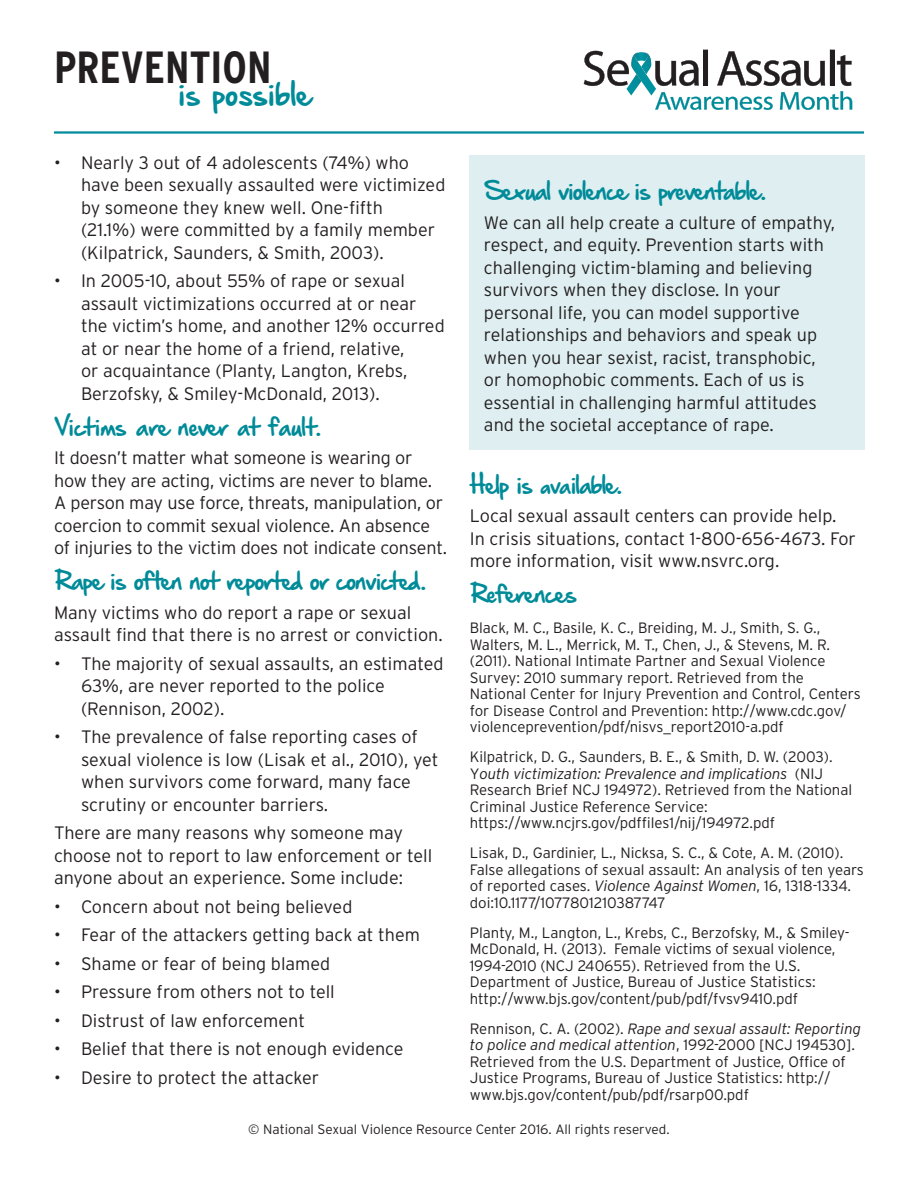
<style>
.page{position:relative;width:918px;height:1188px;background:#fff}
.page>*{position:absolute;margin:0;border:0;box-sizing:border-box;transform-origin:0 0}
.t1{font:700 condensed 45px "Interstate";color:#231f20}
.t2{font:39px "Hand Of Sean Pro";color:#008b98}
.t3{font:30px "Hand Of Sean Pro";letter-spacing:-.03em;color:#008b98}
.t4{font:30px "Hand Of Sean Pro";color:#008b98}
.t5{font:300 18px/22.5px "Interstate";color:#231f20}
.t6{font:300 15px/16.5px "Interstate";color:#231f20}
.t7{font:300 13.5px "Interstate";color:#231f20}
.s1{font-style:italic}
</style>
<div class="page">
<img style="left:649px;top:55px;width:6px;height:41px">
<svg style="left:584px;top:51px;width:65px;height:45px"></svg>
<svg style="left:655px;top:50px;width:197px;height:60px"></svg>
<hr style="left:54px;top:131px;width:810px;height:3px;background:#008b98">
<div style="left:469px;top:155px;width:396px;height:295px;background:#deeef1"></div>
<h1 class="t1" style="left:54px;top:40px;width:219px">PREVENTION</h1>
<h2 class="t2" style="left:178px;top:69px;width:134px">is possible</h2>
<p class="t5" style="left:81px;top:151px;width:366px;text-indent:-27px">• Nearly 3 out of 4 adolescents (74%) who have been sexually assaulted were victimized by someone they knew well. One-fifth<br>(21.1%) were committed by a family member (Kilpatrick, Saunders, &amp; Smith, 2003).</p>
<p class="t5" style="left:81px;top:270px;width:365px;text-indent:-27px">• In 2005-10, about 55% of rape or sexual assault victimizations occurred at or near the victim’s home, and another 12% occurred at or near the home of a friend, relative,<br>or acquaintance (Planty, Langton, Krebs, Berzofsky, &amp; Smiley-McDonald, 2013).</p>
<p class="t4" style="left:54px;top:407px;width:269px">Victims are never at fault.</p>
<p class="t5" style="left:54px;top:447px;width:395px">It doesn’t matter what someone is wearing or how they are acting, victims are never to blame.<br>A person may use force, threats, manipulation, or coercion to commit sexual violence. An absence of injuries to the victim does not indicate consent.</p>
<p class="t3" style="left:54px;top:561px;width:374px">Rape is often not reported or convicted.</p>
<p class="t5" style="left:54px;top:601px;width:390px">Many victims who do report a rape or sexual assault find that there is no arrest or conviction.</p>
<p class="t5" style="left:81px;top:652px;width:364px;text-indent:-27px">• The majority of sexual assaults, an estimated<br>63%, are never reported to the police (Rennison, 2002).</p>
<p class="t5" style="left:81px;top:726px;width:359px;text-indent:-27px">• The prevalence of false reporting cases of sexual violence is low (Lisak et al., 2010), yet when survivors come forward, many face scrutiny or encounter barriers.</p>
<p class="t5" style="left:54px;top:822px;width:380px">There are many reasons why someone may choose not to report to law enforcement or tell anyone about an experience. Some include:</p>
<p class="t5" style="left:54px;top:895px;width:300px">• Concern about not being believed</p>
<p class="t5" style="left:54px;top:924px;width:368px">• Fear of the attackers getting back at them</p>
<p class="t5" style="left:54px;top:952px;width:278px">• Shame or fear of being blamed</p>
<p class="t5" style="left:54px;top:981px;width:282px">• Pressure from others not to tell</p>
<p class="t5" style="left:54px;top:1009px;width:253px">• Distrust of law enforcement</p>
<p class="t5" style="left:54px;top:1038px;width:351px">• Belief that there is not enough evidence</p>
<p class="t5" style="left:54px;top:1066px;width:267px">• Desire to protect the attacker</p>
<p class="t3" style="left:484px;top:171px;width:284px">Sexual violence is preventable.</p>
<p class="t5" style="left:484px;top:211px;width:353px">We can all help create a culture of empathy, respect, and equity. Prevention starts with challenging victim-blaming and believing survivors when they disclose. In your personal life, you can model supportive relationships and behaviors and speak up when you hear sexist, racist, transphobic, or homophobic comments. Each of us is essential in challenging harmful attitudes and the societal acceptance of rape.</p>
<p class="t3" style="left:470px;top:465px;width:155px">Help is available.</p>
<p class="t5" style="left:470px;top:504px;width:388px">Local sexual assault centers can provide help.<br>In crisis situations, contact 1-800-656-4673. For more information, visit www.nsvrc.org.</p>
<p class="t3" style="left:470px;top:574px;width:109px">References</p>
<p class="t6" style="left:470px;top:619px;width:392px">Black, M. C., Basile, K. C., Breiding, M. J., Smith, S. G., Walters, M. L., Merrick, M. T., Chen, J., &amp; Stevens, M. R. (2011). National Intimate Partner and Sexual Violence Survey: 2010 summary report. Retrieved from the National Center for Injury Prevention and Control, Centers for Disease Control and Prevention: http://www.cdc.gov/ violenceprevention/pdf/nisvs_report2010-a.pdf</p>
<p class="t6" style="left:470px;top:748px;width:384px">Kilpatrick, D. G., Saunders, B. E., &amp; Smith, D. W. (2003).<br>Y<span class="s1">outh victimization: Prevalence and implications</span> (NIJ Research Brief NCJ 194972). Retrieved from the National Criminal Justice Reference Service: https://www.ncjrs.gov/pdffiles1/nij/194972.pdf</p>
<p class="t6" style="left:470px;top:844px;width:396px">Lisak, D., Gardinier, L., Nicksa, S. C., &amp; Cote, A. M. (2010).<br>False allegations of sexual assault: An analysis of ten years of reported cases. <span class="s1">Violence Against Women</span>, 16, 1318-1334. doi:10.1177/1077801210387747</p>
<p class="t6" style="left:470px;top:924px;width:381px">Planty, M., Langton, L., Krebs, C., Berzofsky, M., &amp; Smiley-McDonald, H. (2013). Female victims of sexual violence, 1994-2010 (NCJ 240655). Retrieved from the U.S.<br>Department of Justice, Bureau of Justice Statistics: http://www.bjs.gov/content/pub/pdf/fvsv9410.pdf</p>
<p class="t6" style="left:470px;top:1020px;width:393px">Rennison, C. A. (2002). <span class="s1">Rape and sexual assault: Reporting to police and medical attention</span>, 1992-2000 [NCJ 194530].<br>Retrieved from the U.S. Department of Justice, Office of Justice Programs, Bureau of Justice Statistics: http:// www.bjs.gov/content/pub/pdf/rsarp00.pdf</p>
<p class="t7" style="left:248px;top:1121px;width:423px">© National Sexual Violence Resource Center 2016. All rights reserved.</p>
</div>
